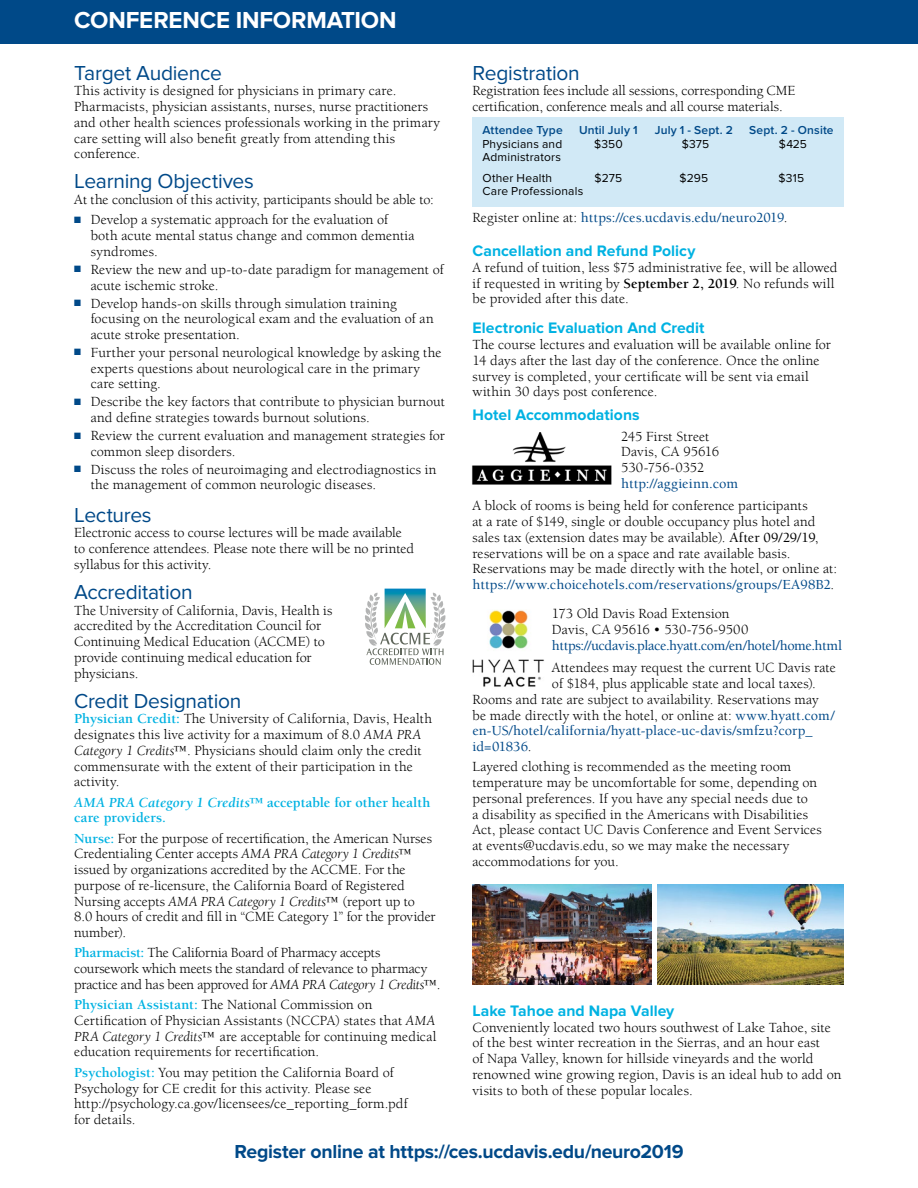
<style>
.page{position:relative;width:918px;height:1188px;background:#fff}
.page>*{position:absolute;margin:0;border:0;box-sizing:border-box;transform-origin:0 0}
.t1{font:700 24px "Proxima Nova";letter-spacing:-.01em;color:#fff}
.t2{font:21px "Proxima Nova";letter-spacing:-.01em;color:#004988}
.t3{font:700 19.5px "Proxima Nova";letter-spacing:-.015em;color:#004988}
.t4{font:700 15.75px "Proxima Nova";color:#00b2e2}
.t5{font:14.25px/15.8px "Berkeley UC Davis";letter-spacing:.005em;color:#000}
.t6{font:500 14.25px/15.8px "Berkeley";letter-spacing:.005em;color:#004988}
.t7{font:700 14.25px/15.8px "Berkeley";color:#00b2e2}
.t8{font:500 14.25px "Berkeley";letter-spacing:-.025em;color:#004988}
.t9{font:12px/20.2px "Proxima Nova";letter-spacing:.015em;color:#000}
.t10{font:600 12px "Proxima Nova";letter-spacing:.015em;color:#004988}
.s1{color:#004988}
.s2{font-family:"Berkeley";font-weight:700;color:#00b2e2}
.s3{font-family:"Berkeley";font-style:italic}
.s4{font-style:italic}
.s5{font-family:"Berkeley UC Davis";font-weight:400;color:#000}
.s6{font-family:"Berkeley";font-weight:700}
.s7{font-family:"Berkeley";font-weight:500}
.s8{font-family:"Berkeley";font-weight:500;color:#004988}
</style>
<div class="page">
<svg style="left:365px;top:589px;width:81px;height:76px"></svg>
<div style="left:0;top:0;width:918px;height:43px;background:#004988"></div>
<div style="left:472px;top:117px;width:372px;height:90px;background:#d1e9f6"></div>
<img style="left:472px;top:432px;width:140px;height:53px">
<img style="left:472px;top:610px;width:72px;height:77px">
<img style="left:472px;top:884px;width:179px;height:101px">
<img style="left:658px;top:884px;width:186px;height:100px">
<h1 class="t1" style="left:74px;top:6px;width:324px">CONFERENCE INFORMATION</h1>
<h2 class="t2" style="left:74px;top:61px;width:149px">Target Audience</h2>
<p class="t5" style="left:74px;top:83px;width:368px">This activity is designed for physicians in primary care.<br>Pharmacists, physician assistants, nurses, nurse practitioners and other health sciences professionals working in the primary care setting will also benefit greatly from attending this conference.</p>
<h2 class="t2" style="left:74px;top:169px;width:181px">Learning Objectives</h2>
<p class="t5" style="left:74px;top:192px;width:361px">At the conclusion of this activity, participants should be able to:</p>
<p class="t5" style="left:91px;top:212px;width:325px;text-indent:-16px"><span class="s1">■</span> Develop a systematic approach for the evaluation of both acute mental status change and common dementia syndromes.</p>
<p class="t5" style="left:91px;top:261px;width:355px;text-indent:-16px"><span class="s1">■</span> Review the new and up-to-date paradigm for management of acute ischemic stroke.</p>
<p class="t5" style="left:91px;top:295px;width:344px;text-indent:-16px"><span class="s1">■</span> Develop hands-on skills through simulation training focusing on the neurological exam and the evaluation of an acute stroke presentation.</p>
<p class="t5" style="left:91px;top:344px;width:352px;text-indent:-16px"><span class="s1">■</span> Further your personal neurological knowledge by asking the experts questions about neurological care in the primary care setting.</p>
<p class="t5" style="left:91px;top:394px;width:356px;text-indent:-16px"><span class="s1">■</span> Describe the key factors that contribute to physician burnout and define strategies towards burnout solutions.</p>
<p class="t5" style="left:91px;top:427px;width:356px;text-indent:-16px"><span class="s1">■</span> Review the current evaluation and management strategies for common sleep disorders.</p>
<p class="t5" style="left:91px;top:461px;width:347px;text-indent:-16px"><span class="s1">■</span> Discuss the roles of neuroimaging and electrodiagnostics in the management of common neurologic diseases.</p>
<h2 class="t2" style="left:74px;top:503px;width:79px">Lectures</h2>
<p class="t5" style="left:74px;top:525px;width:341px">Electronic access to course lectures will be made available to conference attendees. Please note there will be no printed syllabus for this activity.</p>
<h2 class="t2" style="left:74px;top:580px;width:120px">Accreditation</h2>
<p class="t5" style="left:74px;top:602px;width:260px">The University of California, Davis, Health is accredited by the Accreditation Council for Continuing Medical Education (ACCME) to provide continuing medical education for physicians.</p>
<h2 class="t2" style="left:74px;top:689px;width:169px">Credit Designation</h2>
<p class="t5" style="left:74px;top:711px;width:359px"><span class="s2">Physician Credit:</span> The University of California, Davis, Health designates this live activity for a maximum of 8.0 <span class="s3">AMA PRA Category 1 Credits™</span>. Physicians should claim only the credit commensurate with the extent of their participation in the activity.</p>
<p class="t7" style="left:74px;top:795px;width:358px"><span class="s4">AMA PRA Category 1 Credits™</span> acceptable for other health care providers.</p>
<p class="t5" style="left:74px;top:830px;width:363px"><span class="s2">Nurse:</span> For the purpose of recertification, the American Nurses Credentialing Center accepts <span class="s3">AMA PRA Category 1 Credits™ </span>issued by organizations accredited by the ACCME. For the purpose of re-licensure, the California Board of Registered Nursing accepts <span class="s3">AMA PRA Category 1 Credits™</span> (report up to 8.0 hours of credit and fill in “CME Category 1” for the provider number).</p>
<p class="t5" style="left:74px;top:945px;width:368px"><span class="s2">Pharmacist:</span> The California Board of Pharmacy accepts coursework which meets the standard of relevance to pharmacy practice and has been approved for <span class="s3">AMA PRA Category 1 Credits™</span>.</p>
<p class="t5" style="left:74px;top:997px;width:364px"><span class="s2">Physician Assistant:</span> The National Commission on Certification of Physician Assistants (NCCPA) states that <span class="s3">AMA PRA Category 1 Credits™</span> are acceptable for continuing medical education requirements for recertification.</p>
<p class="t5" style="left:74px;top:1064px;width:335px"><span class="s2">Psychologist:</span> You may petition the California Board of Psychology for CE credit for this activity. Please see http://psychology.ca.gov/licensees/ce_reporting_form.pdf for details.</p>
<h2 class="t2" style="left:472px;top:61px;width:109px">Registration</h2>
<p class="t5" style="left:472px;top:83px;width:325px">Registration fees include all sessions, corresponding CME certification, conference meals and all course materials.</p>
<p class="t10" style="left:482px;top:123px;width:82px">Attendee Type</p>
<p class="t10" style="left:579px;top:123px;width:60px">Until July 1</p>
<p class="t10" style="left:655px;top:123px;width:80px">July 1 - Sept. 2</p>
<p class="t10" style="left:749px;top:123px;width:86px">Sept. 2 - Onsite</p>
<p class="t9" style="left:482px;top:134px;width:81px">Physicians and</p>
<p class="t9" style="left:594px;top:134px;width:30px">$350</p>
<p class="t9" style="left:682px;top:134px;width:29px">$375</p>
<p class="t9" style="left:779px;top:134px;width:30px">$425</p>
<p class="t9" style="left:482px;top:147px;width:80px">Administrators<br>Other Health</p>
<p class="t9" style="left:595px;top:168px;width:29px">$275</p>
<p class="t9" style="left:680px;top:168px;width:30px">$295</p>
<p class="t9" style="left:779px;top:168px;width:27px">$315</p>
<p class="t9" style="left:482px;top:181px;width:102px">Care Professionals</p>
<p class="t6" style="left:472px;top:209px;width:316px"><span class="s5">Register online at:</span> https://ces.ucdavis.edu/neuro2019<span class="s5">.</span></p>
<p class="t4" style="left:472px;top:242px;width:224px">Cancellation and Refund Policy</p>
<p class="t5" style="left:472px;top:259px;width:367px">A refund of tuition, less $75 administrative fee, will be allowed if requested in writing by <span class="s6">September 2, 2019</span>. No refunds will be provided after this date.</p>
<p class="t4" style="left:472px;top:319px;width:234px">Electronic Evaluation And Credit</p>
<p class="t5" style="left:472px;top:337px;width:360px">The course lectures and evaluation will be available online for 14 days after the last day of the conference. Once the online survey is completed, your certificate will be sent via email within 30 days post conference.</p>
<p class="t4" style="left:472px;top:406px;width:169px">Hotel Accommodations</p>
<p class="t5" style="left:621px;top:428px;width:99px">245 First Street<br>Davis, CA 95616<br>530-756-0352</p>
<p class="t6" style="left:621px;top:476px;width:118px">http://aggieinn.com</p>
<p class="t5" style="left:472px;top:498px;width:366px">A block of rooms is being held for conference participants<br>at a rate of $149, single or double occupancy plus hotel and sales tax (extension dates may be available). <span class="s7">After 09/29/19</span>, reservations will be on a space and rate available basis.<br>Reservations may be made directly with the hotel, or online at:</p>
<p class="t6" style="left:472px;top:577px;width:363px">https://www.choicehotels.com/reservations/groups/EA98B2<span class="s5">.</span></p>
<p class="t5" style="left:552px;top:606px;width:198px">173 Old Davis Road Extension<br>Davis, CA 95616 • 530-756-9500</p>
<p class="t8" style="left:552px;top:638px;width:292px">https://ucdavis.place.hyatt.com/en/hotel/home.html</p>
<p class="t5" style="left:552px;top:660px;width:285px">Attendees may request the current UC Davis rate</p>
<p class="t5" style="left:552px;top:676px;width:265px">of $184, plus applicable state and local taxes).</p>
<p class="t5" style="left:472px;top:691px;width:348px">Rooms and rate are subject to availability. Reservations may</p>
<p class="t5" style="left:472px;top:707px;width:364px">be made directly with the hotel, or online at: <span class="s8">www.hyatt.com/</span></p>
<p class="t6" style="left:472px;top:723px;width:342px">en-US/hotel/california/hyatt-place-uc-davis/smfzu?corp_ id=01836<span class="s5">.</span></p>
<p class="t5" style="left:472px;top:759px;width:351px">Layered clothing is recommended as the meeting room temperature may be uncomfortable for some, depending on personal preferences. If you have any special needs due to<br>a disability as specified in the Americans with Disabilities Act, please contact UC Davis Conference and Event Services at events@ucdavis.edu, so we may make the necessary accommodations for you.</p>
<p class="t4" style="left:472px;top:1002px;width:203px">Lake Tahoe and Napa Valley</p>
<p class="t5" style="left:472px;top:1019px;width:371px">Conveniently located two hours southwest of Lake Tahoe, site of the best winter recreation in the Sierras, and an hour east<br>of Napa Valley, known for hillside vineyards and the world renowned wine growing region, Davis is an ideal hub to add on visits to both of these popular locales.</p>
<h3 class="t3" style="left:234px;top:1140px;width:451px">Register online at https://ces.ucdavis.edu/neuro2019</h3>
</div>
